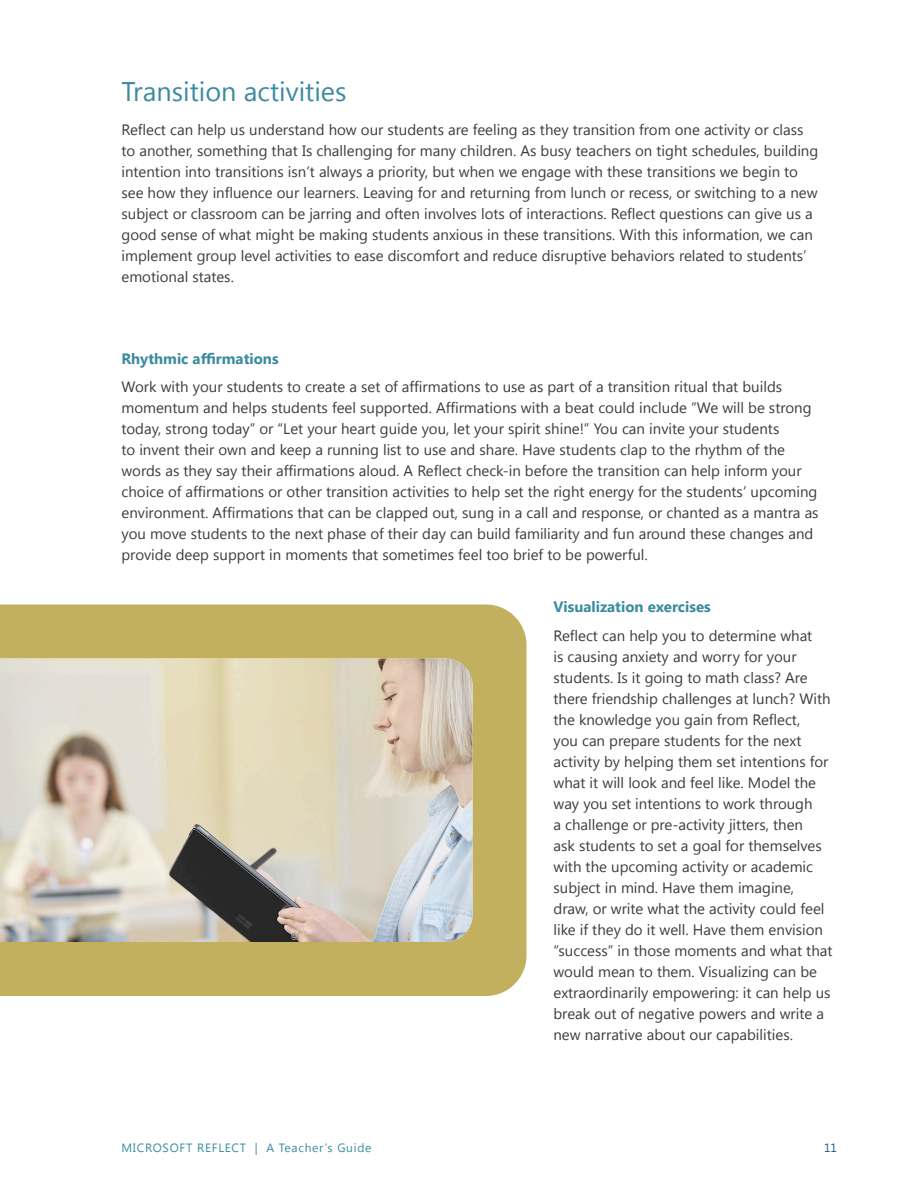
<style>
.page{position:relative;width:918px;height:1188px;background:#fff}
.page>*{position:absolute;margin:0;border:0;box-sizing:border-box;transform-origin:0 0}
.heading_1{font:27px "Segoe UI";color:#3a8b9f}
.t1{font:15px/21px "Segoe UI";color:#3c3c3c}
.heading_3{font:700 15px "Segoe UI";color:#3a8b9f}
.t2{font:12px "Segoe UI";letter-spacing:.06em;color:#3a8b9f}
.t3{font:12px "Segoe UI";color:#245889}
</style>
<div class="page">
<svg style="left:0;top:604px;width:526px;height:392px;background:#c3b266"></svg>
<img style="left:0;top:658px;width:472px;height:284px">
<p class="heading_1" style="left:122px;top:72px;width:227px">Transition activities</p>
<p class="t1" style="left:122px;top:119px;width:698px">Reflect can help us understand how our students are feeling as they transition from one activity or class to another, something that Is challenging for many children. As busy teachers on tight schedules, building intention into transitions isn’t always a priority, but when we engage with these transitions we begin to see how they influence our learners. Leaving for and returning from lunch or recess, or switching to a new subject or classroom can be jarring and often involves lots of interactions. Reflect questions can give us a good sense of what might be making students anxious in these transitions. With this information, we can implement group level activities to ease discomfort and reduce disruptive behaviors related to students’ emotional states.</p>
<p class="heading_3" style="left:122px;top:347px;width:159px">Rhythmic affirmations</p>
<p class="t1" style="left:122px;top:376px;width:699px">Work with your students to create a set of affirmations to use as part of a transition ritual that builds momentum and helps students feel supported. Affirmations with a beat could include “We will be strong today, strong today” or “Let your heart guide you, let your spirit shine!” You can invite your students<br>to invent their own and keep a running list to use and share. Have students clap to the rhythm of the words as they say their affirmations aloud. A Reflect check-in before the transition can help inform your choice of affirmations or other transition activities to help set the right energy for the students’ upcoming environment. Affirmations that can be clapped out, sung in a call and response, or chanted as a mantra as you move students to the next phase of their day can build familiarity and fun around these changes and provide deep support in moments that sometimes feel too brief to be powerful.</p>
<p class="heading_3" style="left:554px;top:595px;width:159px">Visualization exercises</p>
<p class="t1" style="left:554px;top:624px;width:281px">Reflect can help you to determine what<br>is causing anxiety and worry for your students. Is it going to math class? Are there friendship challenges at lunch? With the knowledge you gain from Reflect,<br>you can prepare students for the next activity by helping them set intentions for what it will look and feel like. Model the way you set intentions to work through<br>a challenge or pre-activity jitters, then<br>ask students to set a goal for themselves with the upcoming activity or academic subject in mind. Have them imagine, draw, or write what the activity could feel like if they do it well. Have them envision “success” in those moments and what that would mean to them. Visualizing can be extraordinarily empowering: it can help us break out of negative powers and write a new narrative about our capabilities.</p>
<p class="t2" style="left:122px;top:1139px;width:252px">MICROSOFT REFLECT | A Teacher’s Guide</p>
<p class="t3" style="left:824px;top:1139px;width:14px">11</p>
</div>
